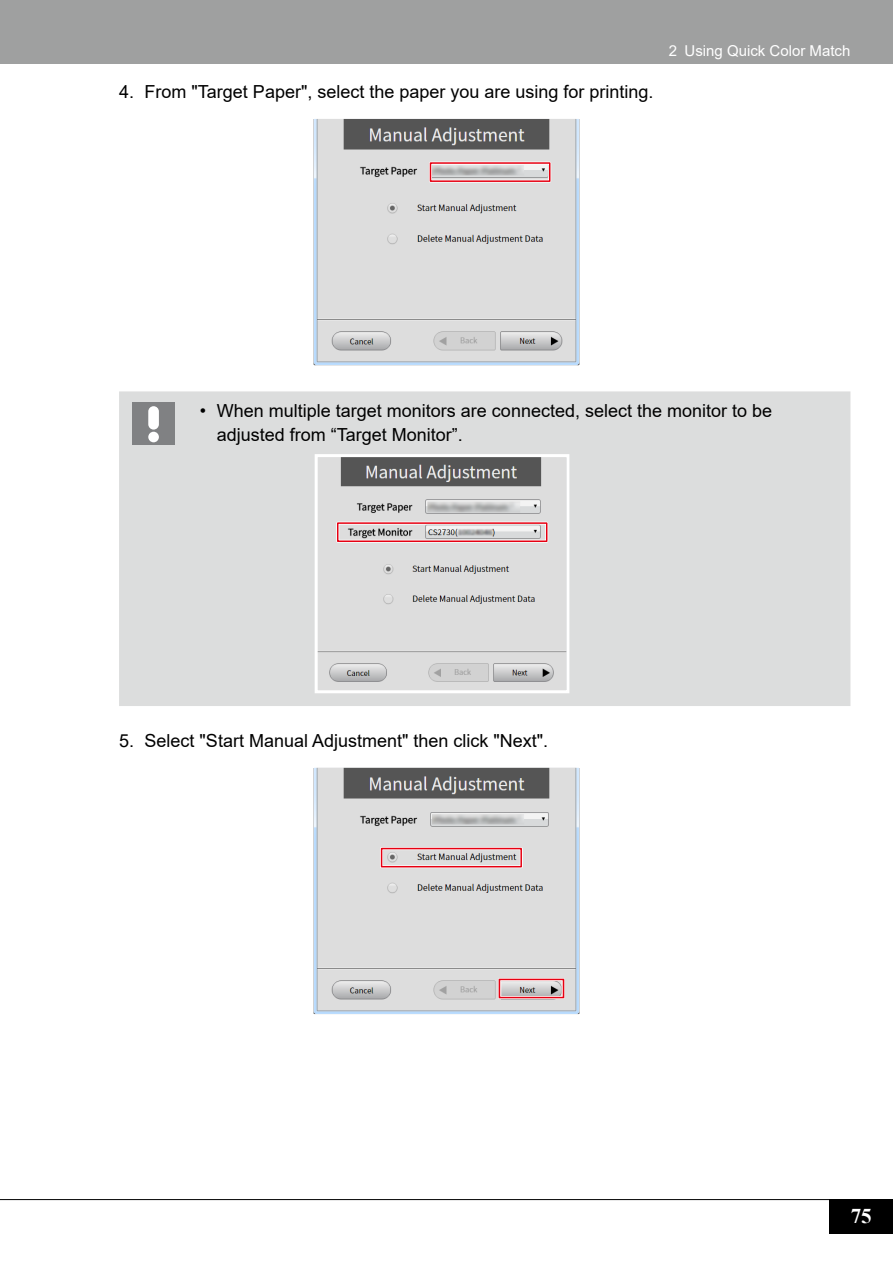
<style>
.page{position:relative;width:893px;height:1263px;background:#fff}
.page>*{position:absolute;margin:0;border:0;box-sizing:border-box;transform-origin:0 0}
.t1{font:700 21px "Times New Roman";color:#fff}
.t2{font:18px/24px "Arial";color:#000}
.t3{font:15px "Arial";color:#fff}
</style>
<div class="page">
<div style="left:0;top:0;width:893px;height:64px;background:#9fa0a0"></div>
<div style="left:829px;top:1199px;width:64px;height:34px;background:#000"></div>
<hr style="left:0;top:1199px;width:834px;height:1px;background:#000">
<img style="left:315px;top:120px;width:263px;height:244px">
<div style="left:313px;top:118px;width:267px;height:248px;border:1px solid #fff"></div>
<div style="left:429px;top:162px;width:122px;height:21px;border:3px solid #fff"></div>
<div style="left:430px;top:162px;width:120px;height:20px;border:2px solid #e60012"></div>
<div style="left:119px;top:391px;width:731px;height:315px;background:#dcdddd"></div>
<div style="left:132px;top:403px;width:42px;height:42px;background:#808183"></div>
<div style="left:148px;top:432px;width:11px;height:10px;background:#fff;border-radius:50%"></div>
<div style="left:148px;top:406px;width:11px;height:24px;background:#fff;border-radius:5px"></div>
<img style="left:319px;top:458px;width:246px;height:231px">
<div style="left:315px;top:454px;width:254px;height:239px;border:3px solid #fff"></div>
<div style="left:336px;top:522px;width:212px;height:21px;border:3px solid #fff"></div>
<div style="left:337px;top:522px;width:210px;height:20px;border:2px solid #e60012"></div>
<img style="left:315px;top:769px;width:263px;height:244px">
<div style="left:313px;top:767px;width:267px;height:248px;border:1px solid #fff"></div>
<div style="left:380px;top:847px;width:143px;height:21px;border:3px solid #fff"></div>
<div style="left:381px;top:848px;width:141px;height:19px;border:2px solid #e60012"></div>
<div style="left:499px;top:979px;width:65px;height:19px;border:2px solid #e60012"></div>
<p class="t2" style="left:119px;top:80px;width:536px">4. From "Target Paper", select the paper you are using for printing.</p>
<p class="t3" style="left:669px;top:40px;width:183px">2 Using Quick Color Match</p>
<p class="t2" style="left:217px;top:399px;width:557px;text-indent:-17px">• When multiple target monitors are connected, select the monitor to be adjusted from “Target Monitor”.</p>
<p class="t2" style="left:119px;top:728px;width:431px">5. Select "Start Manual Adjustment" then click "Next".</p>
<p class="t1" style="left:851px;top:1201px;width:22px">75</p>
</div>
